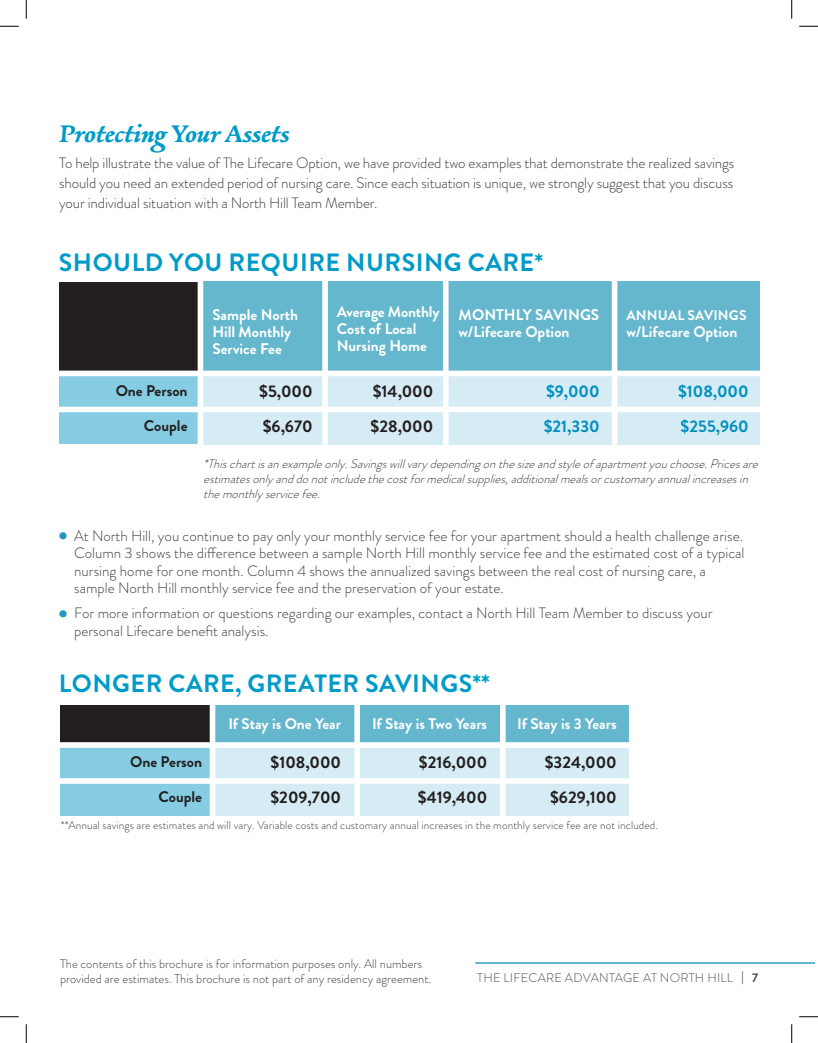
<style>
.page{position:relative;width:818px;height:1043px;background:#fff}
.page>*{position:absolute;margin:0;border:0;box-sizing:border-box;transform-origin:0 0}
.Sub_Headings_-_blue{font:700 31.25px "Alize";color:#009bc8}
.body_copy{font:700 25px "Brandon Grotesque";letter-spacing:.02em;color:#009bc8}
.body_copy-2{font:700 16.75px "Brandon Grotesque";color:#231f20}
.body_copy-3{font:700 16.75px "Brandon Grotesque";color:#038fbe}
.Graph_Labels{font:700 15.38px/16.8px "Brandon Grotesque";color:#fff}
.body_copy-4{font:700 15.38px "Brandon Grotesque";color:#fff}
.body_copy-5{font:700 15.38px "Brandon Grotesque";color:#231f20}
.body_copy-6{font:300 15px/17.5px "Brandon Grotesque";color:#3e3e3f}
.Graph_Labels-2{font:700 14px "Brandon Grotesque";letter-spacing:.01em;color:#fff}
.body_copy-7{font:italic 300 12.5px/15px "Brandon Grotesque";color:#3e3e3f}
.body_copy-8{font:300 12.5px/15px "Brandon Grotesque";color:#3e3e3f}
.t1{font:300 12.5px "Brandon Grotesque";letter-spacing:.02em;color:#4b4c4d}
.body_copy-9{font:300 11.25px "Brandon Grotesque";letter-spacing:.01em;color:#3e3e3f}
.s1{font-weight:700;font-size:27.5px;color:#2297c3}
.s2{font-weight:700}
</style>
<div class="page">
<hr style="left:475px;top:962px;width:339px;height:1px;background:#038fbe">
<svg style="left:203px;top:281px;width:557px;height:3px"></svg>
<div style="left:202px;top:282px;width:557px;height:90px;background:#64b7cd"></div>
<div style="left:59px;top:282px;width:142px;height:92px;background:#231f20"></div>
<div style="left:59px;top:376px;width:266px;height:32px;background:#86cde3"></div>
<div style="left:59px;top:411px;width:266px;height:33px;background:#86cde3"></div>
<div style="left:200px;top:376px;width:559px;height:32px;background:#d6ecf5"></div>
<div style="left:200px;top:410px;width:559px;height:35px;background:#d6ecf5"></div>
<div style="left:52px;top:370px;width:715px;height:6px;background:#fff"></div>
<div style="left:52px;top:406px;width:715px;height:6px;background:#fff"></div>
<div style="left:322px;top:244px;width:6px;height:200px;background:#fff"></div>
<div style="left:198px;top:244px;width:5px;height:200px;background:#fff"></div>
<div style="left:443px;top:244px;width:5px;height:200px;background:#fff"></div>
<div style="left:611px;top:244px;width:6px;height:200px;background:#fff"></div>
<div style="left:60px;top:705px;width:277px;height:40px;background:#231f20"></div>
<div style="left:60px;top:745px;width:277px;height:34px;background:#86cde3"></div>
<div style="left:60px;top:782px;width:277px;height:33px;background:#86cde3"></div>
<div style="left:212px;top:705px;width:546px;height:40px;background:#64b7cd"></div>
<div style="left:212px;top:744px;width:546px;height:36px;background:#d6ecf5"></div>
<div style="left:212px;top:783px;width:546px;height:33px;background:#d6ecf5"></div>
<div style="left:53px;top:742px;width:709px;height:5px;background:#fff"></div>
<div style="left:53px;top:778px;width:711px;height:5px;background:#fff"></div>
<div style="left:354px;top:701px;width:6px;height:115px;background:#fff"></div>
<div style="left:210px;top:701px;width:5px;height:115px;background:#fff"></div>
<div style="left:500px;top:701px;width:5px;height:115px;background:#fff"></div>
<div style="left:629px;top:701px;width:5px;height:115px;background:#fff"></div>
<div style="left:632px;top:697px;width:134px;height:121px;background:#fff"></div>
<svg style="left:0;top:25px;width:19px;height:2px"></svg>
<svg style="left:799px;top:25px;width:19px;height:2px"></svg>
<svg style="left:0;top:1016px;width:19px;height:1px"></svg>
<svg style="left:799px;top:1016px;width:19px;height:1px"></svg>
<svg style="left:25px;top:0;width:2px;height:19px"></svg>
<svg style="left:25px;top:1024px;width:2px;height:18px"></svg>
<svg style="left:791px;top:0;width:1px;height:19px"></svg>
<svg style="left:791px;top:1024px;width:1px;height:18px"></svg>
<p class="Sub_Headings_-_blue" style="left:59px;top:113px;width:232px">Protecting Your Assets</p>
<p class="body_copy-6" style="left:59px;top:152px;width:676px;line-height:20px;text-align:justify">To help illustrate the value of The Lifecare Option, we have provided two examples that demonstrate the realized savings should you need an extended period of nursing care. Since each situation is unique, we strongly suggest that you discuss your individual situation with a North Hill Team Member.</p>
<p class="body_copy" style="left:59px;top:245px;width:486px">SHOULD YOU REQUIRE NURSING CARE*</p>
<p class="Graph_Labels" style="left:337px;top:304px;width:104px">Average Monthly<br>Cost of Local<br>Nursing Home</p>
<p class="body_copy-2" style="left:373px;top:379px;width:62px">$14,000</p>
<p class="body_copy-2" style="left:370px;top:414px;width:64px">$28,000</p>
<p class="Graph_Labels" style="left:212px;top:307px;width:87px">Sample North<br>Hill Monthly<br>Service Fee</p>
<p class="body_copy-2" style="left:259px;top:379px;width:55px">$5,000</p>
<p class="body_copy-2" style="left:263px;top:414px;width:51px">$6,670</p>
<p class="Graph_Labels" style="left:458px;top:307px;width:142px">MONTHLY SAVINGS</p>
<p class="Graph_Labels" style="left:458px;top:323px;width:112px">w/Lifecare Option</p>
<p class="Graph_Labels-2" style="left:626px;top:305px;width:122px">ANNUAL SAVINGS</p>
<p class="Graph_Labels" style="left:626px;top:323px;width:112px">w/Lifecare Option</p>
<p class="body_copy-3" style="left:546px;top:379px;width:55px">$9,000</p>
<p class="body_copy-3" style="left:543px;top:414px;width:57px">$21,330</p>
<p class="body_copy-3" style="left:678px;top:379px;width:72px">$108,000</p>
<p class="body_copy-5" style="left:116px;top:379px;width:73px">One Person</p>
<p class="body_copy-5" style="left:144px;top:414px;width:45px">Couple</p>
<p class="body_copy-3" style="left:680px;top:414px;width:69px">$255,960</p>
<p class="body_copy-7" style="left:203px;top:456px;width:560px">*Thischartisanexampleonly.Savingswillvarydependingonthesizeandstyleofapartmentyouchoose.Pricesare estimatesonlyanddonotincludethecostformedicalsupplies,additionalmealsorcustomaryannualincreasesin themonthlyservicefee.</p>
<p class="body_copy-6" style="left:74px;top:527px;width:672px;text-indent:-16px"><span class="s1">•</span> At North Hill, you continue to pay only your monthly service fee for your apartment should a health challenge arise.<br>Column 3 shows the difference between a sample North Hill monthly service fee and the estimated cost of a typical nursing home for one month. Column 4 shows the annualized savings between the real cost of nursing care, a sample North Hill monthly service fee and the preservation of your estate.</p>
<p class="body_copy-6" style="left:74px;top:604px;width:640px;text-indent:-16px"><span class="s1">•</span> For more information or questions regarding our examples, contact a North Hill Team Member to discuss your personal Lifecare benefit analysis.</p>
<p class="body_copy" style="left:59px;top:665px;width:432px">LONGER CARE, GREATER SAVINGS**</p>
<p class="body_copy-4" style="left:228px;top:713px;width:114px">If Stay is One Year</p>
<p class="body_copy-2" style="left:270px;top:750px;width:72px">$108,000</p>
<p class="body_copy-2" style="left:270px;top:785px;width:72px">$209,700</p>
<p class="body_copy-4" style="left:517px;top:713px;width:101px">If Stay is 3 Years</p>
<p class="body_copy-2" style="left:544px;top:750px;width:73px">$324,000</p>
<p class="body_copy-2" style="left:550px;top:785px;width:68px">$629,100</p>
<p class="body_copy-4" style="left:372px;top:713px;width:117px">If Stay is Two Years</p>
<p class="body_copy-2" style="left:419px;top:750px;width:70px">$216,000</p>
<p class="body_copy-2" style="left:418px;top:785px;width:71px">$419,400</p>
<p class="body_copy-5" style="left:130px;top:751px;width:73px">One Person</p>
<p class="body_copy-5" style="left:158px;top:786px;width:45px">Couple</p>
<p class="body_copy-9" style="left:61px;top:818px;width:598px">**Annual savings are estimates and will vary. Variable costs and customary annual increases in the monthly service fee are not included.</p>
<p class="body_copy-8" style="left:60px;top:955px;width:373px">The contents of this brochure is for information purposes only. All numbers provided are estimates. This brochure is not part of any residency agreement.</p>
<p class="t1" style="left:477px;top:969px;width:282px">THE LIFECARE ADVANTAGE AT NORTH HILL <span class="s2">| 7</span></p>
</div>
